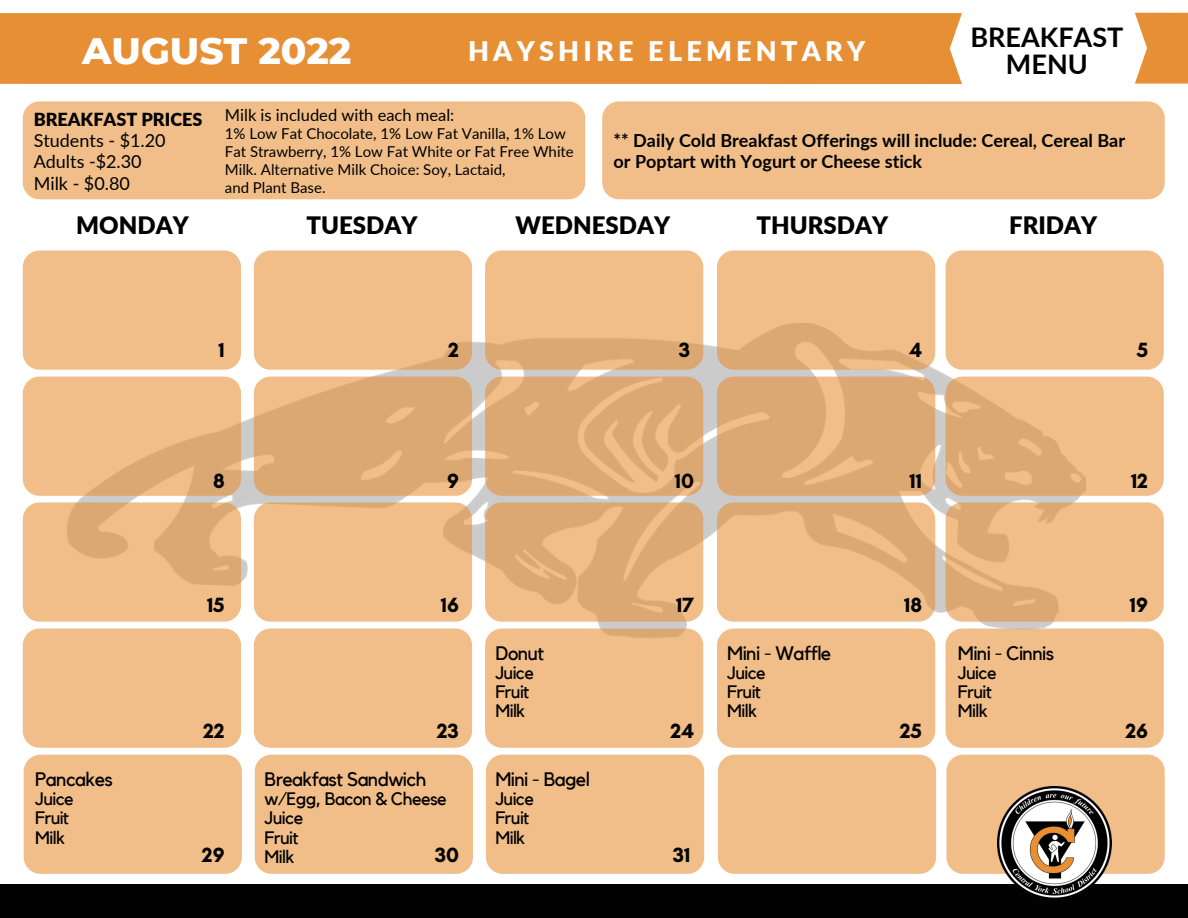
<style>
.page{position:relative;width:1188px;height:918px;background:#fff}
.page>*{position:absolute;margin:0;border:0;box-sizing:border-box;transform-origin:0 0}
.t1{font:800 37.5px "Montserrat";color:#fff}
.t2{font:900 27px "Lato";letter-spacing:.155em;color:#fff}
.t3{font:700 27px "Lato";color:#000}
.t4{font:900 24px "Lato";color:#000}
.t5{font:700 21px "Glacial Indifference";color:#020202}
.t6{font:19.5px "Kollektif";letter-spacing:-.03em;color:#000}
.t7{font:18px/19.2px "Kollektif";letter-spacing:-.03em;color:#000}
.t8{font:700 18px/21.5px "Lato";color:#000}
.t9{font:18px/21.3px "Lato";color:#000}
.t10{font:900 18px "Lato";color:#000}
.t11{font:16.5px "Lato";color:#000}
.t12{font:15px/18px "Lato";color:#000}
</style>
<div class="page">
<img style="left:67px;top:323px;width:1019px;height:315px">
<div style="left:23px;top:250px;width:218px;height:120px;background:#f1be89;border-radius:17px"></div>
<div style="left:254px;top:250px;width:218px;height:120px;background:#f1be89;border-radius:17px"></div>
<div style="left:485px;top:250px;width:218px;height:120px;background:linear-gradient(to bottom,#f7c48f,#e1ae79);border-radius:17px"></div>
<svg style="left:717px;top:250px;width:218px;height:120px;background:#ecba85"></svg>
<div style="left:946px;top:250px;width:218px;height:120px;background:#f1be89;border-radius:17px"></div>
<svg style="left:23px;top:377px;width:218px;height:119px;background:#ecb984"></svg>
<svg style="left:254px;top:377px;width:218px;height:119px;background:#deab76"></svg>
<svg style="left:485px;top:377px;width:218px;height:119px;background:#dfac77"></svg>
<svg style="left:717px;top:377px;width:218px;height:119px;background:#deab76"></svg>
<svg style="left:946px;top:377px;width:218px;height:119px;background:#e8b581"></svg>
<svg style="left:23px;top:502px;width:218px;height:120px;background:#ebb883"></svg>
<div style="left:254px;top:502px;width:218px;height:120px;background:#f1be89;border-radius:17px"></div>
<svg style="left:485px;top:502px;width:218px;height:120px;background:#e3b07c"></svg>
<svg style="left:717px;top:502px;width:218px;height:120px;background:#eab883"></svg>
<svg style="left:946px;top:502px;width:218px;height:120px;background:#ebb883"></svg>
<div style="left:23px;top:629px;width:218px;height:119px;background:#f1be89;border-radius:17px"></div>
<div style="left:254px;top:629px;width:218px;height:119px;background:#f1be89;border-radius:17px"></div>
<div style="left:485px;top:629px;width:218px;height:119px;background:#f1be89;border-radius:17px"></div>
<div style="left:717px;top:629px;width:218px;height:119px;background:#f1be89;border-radius:17px"></div>
<div style="left:946px;top:629px;width:218px;height:119px;background:#f1be89;border-radius:17px"></div>
<div style="left:24px;top:755px;width:218px;height:119px;background:#f1be89;border-radius:17px"></div>
<div style="left:255px;top:755px;width:218px;height:119px;background:#f1be89;border-radius:17px"></div>
<div style="left:486px;top:755px;width:218px;height:119px;background:#f1be89;border-radius:17px"></div>
<div style="left:718px;top:755px;width:218px;height:119px;background:#f1be89;border-radius:17px"></div>
<div style="left:946px;top:755px;width:219px;height:119px;background:#f1be89;border-radius:17px"></div>
<div style="left:23px;top:101px;width:562px;height:98px;background:#f1be89;border-radius:17px"></div>
<div style="left:602px;top:101px;width:563px;height:98px;background:#f1be89;border-radius:17px"></div>
<div style="left:0;top:13px;width:962px;height:71px;background:#e78f34"></div>
<svg style="left:1135px;top:13px;width:53px;height:71px;background:#e99c4b"></svg>
<div style="left:0;top:885px;width:1187px;height:33px;background:#020202"></div>
<img style="left:998px;top:786px;width:113px;height:114px">
<h1 class="t1" style="left:82px;top:27px;width:271px">AUGUST 2022</h1>
<h2 class="t2" style="left:468px;top:34px;width:399px">HAYSHIRE ELEMENTARY</h2>
<h2 class="t3" style="left:970px;top:20px;width:154px">BREAKFAST</h2>
<h2 class="t3" style="left:1006px;top:47px;width:83px">MENU</h2>
<p class="t10" style="left:34px;top:108px;width:170px">BREAKFAST PRICES</p>
<p class="t9" style="left:34px;top:129px;width:134px">Students - $1.20<br>Adults -$2.30<br>Milk - $0.80</p>
<p class="t11" style="left:225px;top:104px;width:231px">Milk is included with each meal:</p>
<p class="t12" style="left:225px;top:124px;width:351px">1% Low Fat Chocolate, 1% Low Fat Vanilla, 1% Low Fat Strawberry, 1% Low Fat White or Fat Free White Milk. Alternative Milk Choice: Soy, Lactaid,<br>and Plant Base.</p>
<p class="t8" style="left:614px;top:129px;width:513px">** Daily Cold Breakfast Offerings will include: Cereal, Cereal Bar or Poptart with Yogurt or Cheese stick</p>
<h3 class="t4" style="left:76px;top:210px;width:114px">MONDAY</h3>
<h3 class="t4" style="left:306px;top:210px;width:113px">TUESDAY</h3>
<h3 class="t4" style="left:516px;top:210px;width:156px">WEDNESDAY</h3>
<h3 class="t4" style="left:757px;top:210px;width:133px">THURSDAY</h3>
<h3 class="t4" style="left:1009px;top:210px;width:90px">FRIDAY</h3>
<h3 class="t5" style="left:218px;top:337px;width:8px">1</h3>
<h3 class="t5" style="left:448px;top:337px;width:12px">2</h3>
<h3 class="t5" style="left:679px;top:337px;width:13px">3</h3>
<h3 class="t5" style="left:909px;top:337px;width:14px">4</h3>
<h3 class="t5" style="left:1137px;top:337px;width:13px">5</h3>
<h3 class="t5" style="left:213px;top:468px;width:13px">8</h3>
<h3 class="t5" style="left:447px;top:468px;width:13px">9</h3>
<h3 class="t5" style="left:909px;top:468px;width:14px">11</h3>
<h3 class="t5" style="left:1131px;top:468px;width:19px">12</h3>
<h3 class="t5" style="left:675px;top:468px;width:21px">10</h3>
<h3 class="t5" style="left:207px;top:592px;width:19px">15</h3>
<h3 class="t5" style="left:441px;top:592px;width:20px">16</h3>
<h3 class="t5" style="left:676px;top:592px;width:19px">17</h3>
<h3 class="t5" style="left:904px;top:592px;width:19px">18</h3>
<h3 class="t5" style="left:1130px;top:592px;width:20px">19</h3>
<h3 class="t6" style="left:495px;top:644px;width:50px">Donut</h3>
<p class="t7" style="left:495px;top:664px;width:40px">Juice<br>Fruit<br>Milk</p>
<h3 class="t6" style="left:727px;top:644px;width:106px">Mini - Waffle</h3>
<p class="t7" style="left:727px;top:664px;width:40px">Juice<br>Fruit<br>Milk</p>
<h3 class="t6" style="left:958px;top:644px;width:98px">Mini - Cinnis</h3>
<p class="t7" style="left:958px;top:664px;width:40px">Juice<br>Fruit<br>Milk</p>
<h3 class="t6" style="left:35px;top:770px;width:79px">Pancakes</h3>
<p class="t7" style="left:35px;top:790px;width:40px">Juice<br>Fruit<br>Milk</p>
<h3 class="t5" style="left:203px;top:718px;width:23px">22</h3>
<h3 class="t5" style="left:437px;top:718px;width:24px">23</h3>
<h3 class="t5" style="left:671px;top:718px;width:25px">24</h3>
<h3 class="t5" style="left:900px;top:718px;width:24px">25</h3>
<h3 class="t5" style="left:1125px;top:718px;width:24px">26</h3>
<h3 class="t6" style="left:265px;top:770px;width:163px">Breakfast Sandwich</h3>
<p class="t7" style="left:265px;top:790px;width:184px">w/Egg, Bacon &amp; Cheese<br>Juice<br>Fruit<br>Milk</p>
<h3 class="t5" style="left:202px;top:842px;width:24px">29</h3>
<h3 class="t5" style="left:435px;top:842px;width:26px">30</h3>
<h3 class="t6" style="left:495px;top:770px;width:96px">Mini - Bagel</h3>
<p class="t7" style="left:495px;top:790px;width:40px">Juice<br>Fruit<br>Milk</p>
<h3 class="t5" style="left:673px;top:842px;width:19px">31</h3>
</div>
